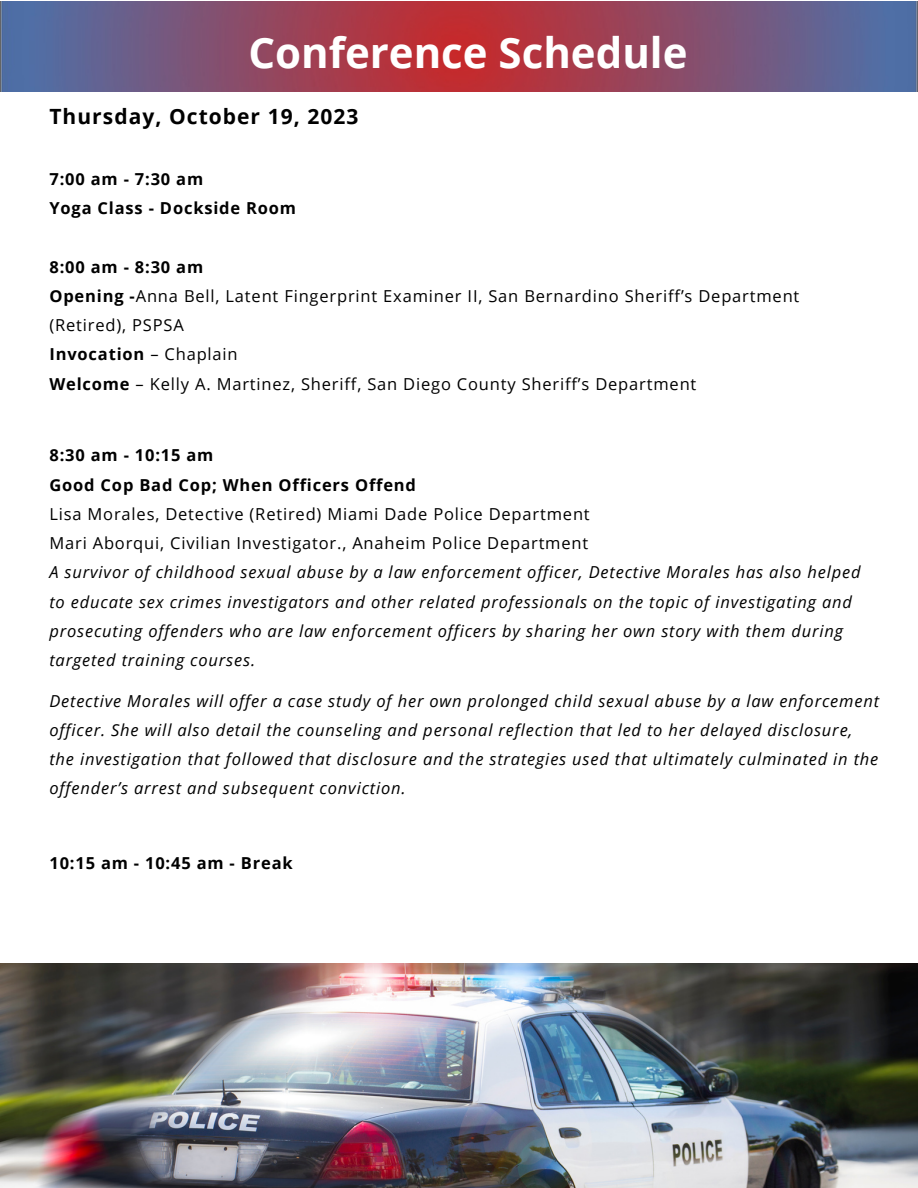
<style>
.page{position:relative;width:918px;height:1188px;background:#fff}
.page>*{position:absolute;margin:0;border:0;box-sizing:border-box;transform-origin:0 0}
.t1{font:700 42px "Open Sans";color:#fff}
.t2{font:700 21px "Open Sans";letter-spacing:.05em;color:#000}
.t3{font:italic 16.5px/29.2px "Open Sans";letter-spacing:.05em;color:#000}
.t4{font:16.5px/29.2px "Open Sans";letter-spacing:.05em;color:#000}
.t5{font:700 16.5px "Open Sans";letter-spacing:.05em;color:#000}
.s1{font-weight:700}
.s2{font-weight:400}
</style>
<div class="page">
<img style="left:0;top:2px;width:918px;height:90px">
<img style="left:0;top:964px;width:918px;height:224px">
<p class="t1" style="left:248px;top:23px;width:441px">Conference Schedule</p>
<p class="t2" style="left:49px;top:102px;width:311px">Thursday, October 19, 2023</p>
<p class="t5" style="left:49px;top:167px;width:155px">7:00 am - 7:30 am</p>
<p class="t5" style="left:49px;top:196px;width:248px">Yoga Class - Dockside Room</p>
<p class="t5" style="left:49px;top:255px;width:155px">8:00 am - 8:30 am</p>
<p class="t4" style="left:49px;top:281px;width:752px"><span class="s1">Opening -</span>Anna Bell, Latent Fingerprint Examiner II, San Bernardino Sheriff’s Department (Retired), PSPSA</p>
<p class="t5" style="left:49px;top:343px;width:190px">Invocation <span class="s2">– Chaplain</span></p>
<p class="t4" style="left:49px;top:369px;width:649px"><span class="s1">Welcome</span> – Kelly A. Martinez, Sheriff, San Diego County Sheriff’s Department</p>
<p class="t5" style="left:49px;top:444px;width:166px">8:30 am - 10:15 am</p>
<p class="t5" style="left:49px;top:473px;width:368px">Good Cop Bad Cop; When Officers Offend</p>
<p class="t4" style="left:49px;top:499px;width:542px">Lisa Morales, Detective (Retired) Miami Dade Police Department</p>
<p class="t4" style="left:49px;top:528px;width:540px">Mari Aborqui, Civilian Investigator., Anaheim Police Department</p>
<p class="t3" style="left:49px;top:557px;width:813px">A survivor of childhood sexual abuse by a law enforcement officer, Detective Morales has also helped to educate sex crimes investigators and other related professionals on the topic of investigating and prosecuting offenders who are law enforcement officers by sharing her own story with them during targeted training courses.</p>
<p class="t3" style="left:49px;top:686px;width:831px">Detective Morales will offer a case study of her own prolonged child sexual abuse by a law enforcement officer. She will also detail the counseling and personal reflection that led to her delayed disclosure, the investigation that followed that disclosure and the strategies used that ultimately culminated in the offender’s arrest and subsequent conviction.</p>
<p class="t5" style="left:49px;top:852px;width:245px">10:15 am - 10:45 am - Break</p>
</div>
